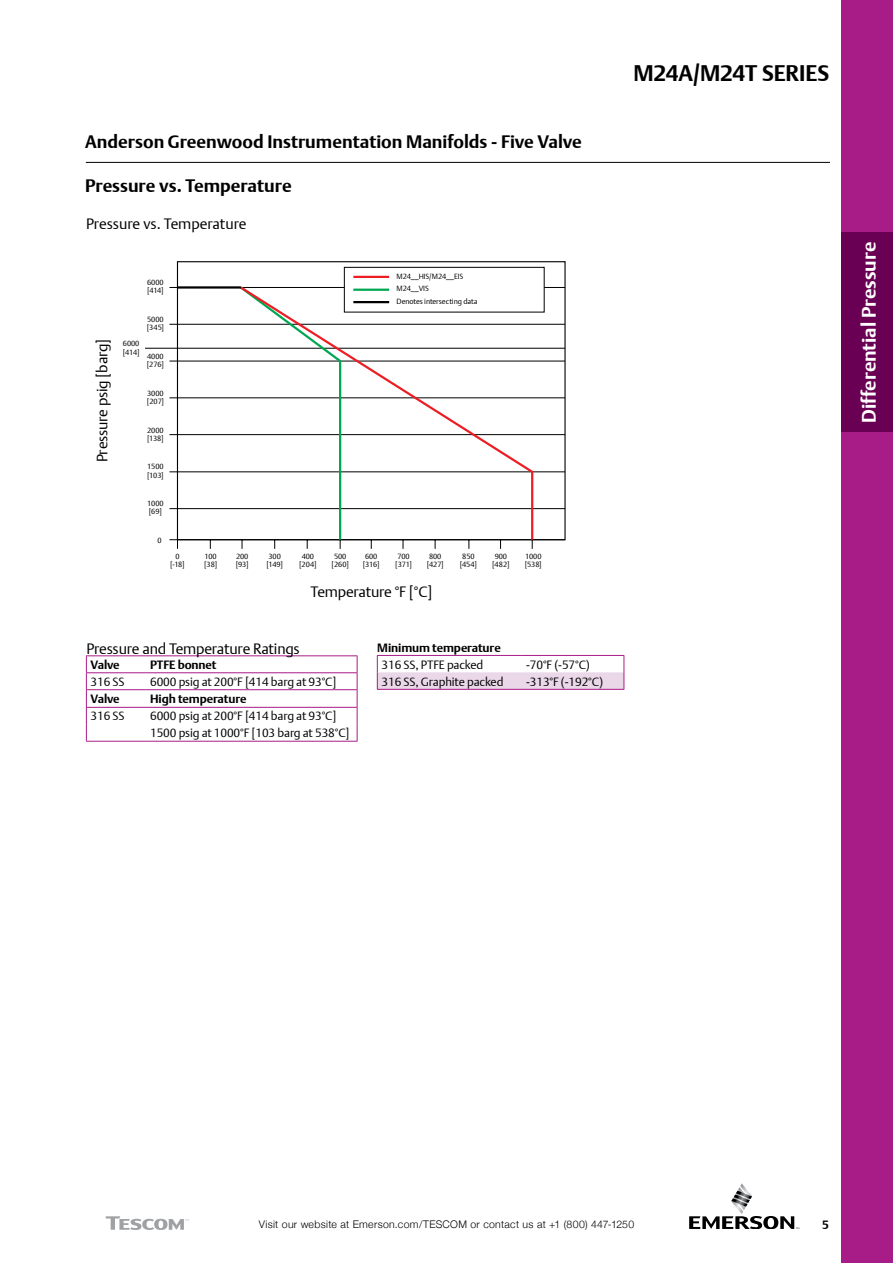
<style>
.page{position:relative;width:893px;height:1263px;background:#fff}
.page>*{position:absolute;margin:0;border:0;box-sizing:border-box;transform-origin:0 0}
.t1{font:700 22.5px "DTL Argo T";letter-spacing:-.01em;color:#000}
.t2{font:700 19.5px "DTL Argo T";color:#fff}
.t3{font:700 18px "DTL Argo T";color:#000}
.t4{font:15px "DTL Argo T Light";letter-spacing:-.01em;color:#000}
.t5{font:12px/17px "DTL Argo T Light";letter-spacing:-.01em;color:#000}
.t6{font:700 12px "DTL Argo T";letter-spacing:-.01em;color:#000}
.t7{font:300 10.5px "Helvetica Neue";letter-spacing:.03em;color:#000}
.t8{font:7.5px/8.2px "DTL Argo T Light";letter-spacing:-.01em;color:#000}
</style>
<div class="page">
<div style="left:842px;top:0;width:51px;height:1263px;background:#a81c88"></div>
<svg style="left:689px;top:1183px;width:110px;height:46px"></svg>
<hr style="left:86px;top:162px;width:744px;height:1px;background:#000">
<svg style="left:106px;top:1216px;width:83px;height:14px"></svg>
<div style="left:842px;top:233px;width:51px;height:199px;background:#6a0054"></div>
<hr style="left:86px;top:741px;width:60px;height:1px;background:#a81c88">
<hr style="left:146px;top:741px;width:211px;height:1px;background:#a81c88">
<hr style="left:86px;top:655px;width:60px;height:1px;background:#a81c88">
<hr style="left:146px;top:655px;width:211px;height:1px;background:#a81c88">
<hr style="left:86px;top:672px;width:60px;height:1px;background:#a81c88">
<hr style="left:146px;top:672px;width:211px;height:1px;background:#a81c88">
<hr style="left:86px;top:689px;width:60px;height:1px;background:#a81c88">
<svg style="left:86px;top:656px;width:1px;height:85px"></svg>
<hr style="left:146px;top:689px;width:211px;height:1px;background:#a81c88">
<svg style="left:357px;top:656px;width:1px;height:85px"></svg>
<hr style="left:86px;top:707px;width:60px;height:1px;background:#a81c88">
<hr style="left:146px;top:707px;width:211px;height:1px;background:#a81c88">
<hr style="left:169px;top:287px;width:396px;height:1px;background:#000">
<hr style="left:169px;top:324px;width:396px;height:1px;background:#000">
<hr style="left:146px;top:348px;width:419px;height:1px;background:#000">
<hr style="left:169px;top:361px;width:396px;height:1px;background:#000">
<hr style="left:169px;top:398px;width:396px;height:1px;background:#000">
<hr style="left:169px;top:434px;width:396px;height:1px;background:#000">
<hr style="left:169px;top:472px;width:396px;height:1px;background:#000">
<hr style="left:169px;top:508px;width:396px;height:1px;background:#000">
<hr style="left:169px;top:539px;width:396px;height:1px;background:#000">
<svg style="left:238px;top:284px;width:296px;height:258px"></svg>
<hr style="left:177px;top:286px;width:64px;height:3px;background:#000">
<div style="left:344px;top:267px;width:200px;height:45px;background:#fff;border:1px solid #000"></div>
<hr style="left:353px;top:276px;width:36px;height:2px;background:#ed1d24">
<hr style="left:353px;top:289px;width:36px;height:2px;background:#00a651">
<hr style="left:353px;top:301px;width:36px;height:2px;background:#000">
<hr style="left:377px;top:655px;width:145px;height:1px;background:#a81c88">
<hr style="left:522px;top:655px;width:102px;height:1px;background:#a81c88">
<svg style="left:377px;top:656px;width:248px;height:33px"></svg>
<hr style="left:377px;top:689px;width:145px;height:1px;background:#a81c88">
<hr style="left:522px;top:689px;width:102px;height:1px;background:#a81c88">
<h3 class="t3" style="left:85px;top:131px;width:498px">Anderson Greenwood Instrumentation Manifolds - Five Valve</h3>
<h3 class="t3" style="left:85px;top:175px;width:208px">Pressure vs. Temperature</h3>
<h3 class="t4" style="left:86px;top:215px;width:162px">Pressure vs. Temperature</h3>
<h3 class="t4" style="left:93px;top:462px;width:125px;rotate:-90deg">Pressure psig [barg]</h3>
<p class="t8" style="left:123px;top:339px;width:18px">6000 [414]</p>
<p class="t8" style="left:147px;top:278px;width:18px">6000 [414]</p>
<p class="t8" style="left:147px;top:315px;width:19px">5000 [345]</p>
<p class="t8" style="left:147px;top:352px;width:19px">4000 [276]</p>
<p class="t8" style="left:147px;top:389px;width:19px">3000 [207]</p>
<p class="t8" style="left:147px;top:426px;width:18px">2000 [138]</p>
<p class="t8" style="left:147px;top:462px;width:18px">1500 [103]</p>
<p class="t8" style="left:147px;top:499px;width:18px">1000 [69]</p>
<p class="t8" style="left:158px;top:536px;width:6px">0</p>
<p class="t8" style="left:397px;top:270px;width:82px;line-height:12.8px">M24__HIS/M24__EIS<br>M24__VIS<br>Denotes intersecting data</p>
<p class="t8" style="left:170px;top:552px;width:16px;text-align:center">0 [-18]</p>
<p class="t8" style="left:204px;top:552px;width:15px">100 [38]</p>
<p class="t8" style="left:236px;top:552px;width:14px">200 [93]</p>
<p class="t8" style="left:266px;top:552px;width:18px">300 [149]</p>
<p class="t8" style="left:299px;top:552px;width:19px;text-align:center">400 [204]</p>
<p class="t8" style="left:332px;top:552px;width:19px;text-align:center">500 [260]</p>
<p class="t8" style="left:363px;top:552px;width:18px">600 [316]</p>
<p class="t8" style="left:395px;top:552px;width:18px">700 [371]</p>
<p class="t8" style="left:427px;top:552px;width:18px;text-align:center">800 [427]</p>
<p class="t8" style="left:460px;top:552px;width:19px;text-align:center">850 [454]</p>
<p class="t8" style="left:492px;top:552px;width:19px;text-align:center">900 [482]</p>
<p class="t8" style="left:525px;top:552px;width:19px">1000 [538]</p>
<h3 class="t4" style="left:311px;top:583px;width:123px">Temperature °F [°C]</h3>
<h3 class="t4" style="left:86px;top:639px;width:215px">Pressure and Temperature Ratings</h3>
<h3 class="t6" style="left:91px;top:657px;width:31px">Valve</h3>
<h3 class="t6" style="left:150px;top:657px;width:68px">PTFE bonnet</h3>
<h3 class="t5" style="left:91px;top:673px;width:35px">316 SS</h3>
<h3 class="t5" style="left:150px;top:673px;width:188px">6000 psig at 200°F [414 barg at 93°C]</h3>
<h3 class="t6" style="left:91px;top:692px;width:31px">Valve</h3>
<h3 class="t6" style="left:150px;top:692px;width:98px">High temperature</h3>
<h3 class="t5" style="left:91px;top:708px;width:35px">316 SS</h3>
<h3 class="t5" style="left:150px;top:708px;width:201px">6000 psig at 200°F [414 barg at 93°C]<br>1500 psig at 1000°F [103 barg at 538°C]</h3>
<h3 class="t6" style="left:377px;top:641px;width:125px">Minimum temperature</h3>
<h3 class="t5" style="left:382px;top:656px;width:103px">316 SS, PTFE packed</h3>
<h3 class="t5" style="left:526px;top:656px;width:65px">-70°F (-57°C)</h3>
<h3 class="t5" style="left:382px;top:673px;width:123px">316 SS, Graphite packed</h3>
<h3 class="t5" style="left:526px;top:673px;width:78px">-313°F (-192°C)</h3>
<h1 class="t1" style="left:633px;top:60px;width:197px">M24A/M24T SERIES</h1>
<h2 class="t2" style="left:857px;top:423px;width:183px;rotate:-90deg">Differential Pressure</h2>
<h3 class="t7" style="left:259px;top:1216px;width:377px">Visit our website at Emerson.com/TESCOM or contact us at +1 (800) 447-1250</h3>
<h3 class="t6" style="left:822px;top:1217px;width:8px">5</h3>
</div>
